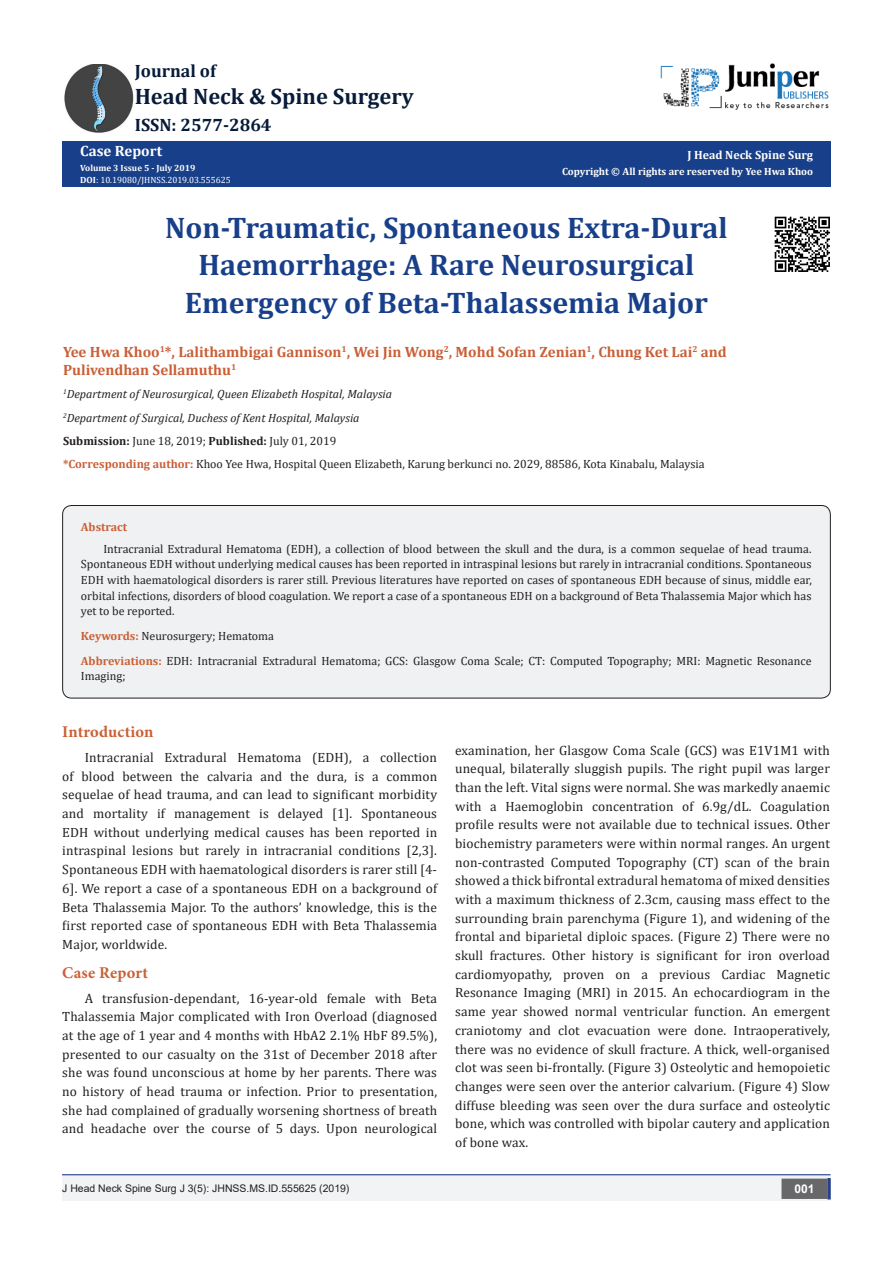
<style>
.page{position:relative;width:893px;height:1263px;background:#fff}
.page>*{position:absolute;margin:0;border:0;box-sizing:border-box;transform-origin:0 0}
.t1{font:700 29.85px/37.3px "Cambria";color:#183f89;text-align:center}
.t2{font:700 22.35px "Cambria";color:#071b39}
.t3{font:700 18px "Cambria";color:#071b39}
.t4{font:700 16.5px "Minion Pro";letter-spacing:.01em;color:#ca6035}
.t5{font:700 15px/18px "Cambria";color:#ca5f37}
.t6{font:700 15px "Cambria";color:#fffefc}
.t7{font:13.5px/18.8px "Cambria";letter-spacing:.01em;color:#231f20;text-align:justify}
.t8{font:12px/15.8px "Cambria";color:#231f20;text-align:justify}
.t9{font:italic 12px "Cambria";color:#231f20}
.t10{font:700 12px "Cambria";color:#fffefc}
.t11{font:700 12px "Cambria";color:#ca5f37}
.t12{font:700 12px "Arial";color:#fff}
.t13{font:10.5px "Arial";color:#231f20}
.t14{font:700 10.5px "Cambria";color:#fffefc}
.t15{font:9px "Cambria";color:#fff}
.t16{font:700 9px "Cambria";color:#fffefc}
.s1{font-weight:700}
.s2{font-weight:700;color:#ca5f37}
.s3{font-weight:700;color:#ca6035}
</style>
<div class="page">
<div style="left:62px;top:141px;width:769px;height:45px;background:#183f89"></div>
<div style="left:62px;top:1175px;width:441px;height:26px;background:#f2f3f4"></div>
<div style="left:503px;top:1175px;width:328px;height:26px;background:#f2f3f4"></div>
<div style="left:782px;top:1179px;width:45px;height:19px;background:#68676a"></div>
<div style="left:781px;top:1178px;width:46px;height:21px;border:2px solid #68676a"></div>
<svg style="left:827px;top:1178px;width:4px;height:21px"></svg>
<img style="left:661px;top:63px;width:168px;height:47px">
<hr style="left:62px;top:1174px;width:768px;height:1px;background:#253f8e">
<img style="left:64px;top:64px;width:70px;height:69px">
<div style="left:63px;top:505px;width:767px;height:193px;background:#f0f1f2;border-radius:9px"></div>
<div style="left:62px;top:505px;width:769px;height:193px;border:1px solid #231f20;border-radius:9px"></div>
<img style="left:774px;top:216px;width:56px;height:56px">
<p class="t3" style="left:135px;top:59px;width:83px">Journal of</p>
<p class="t2" style="left:135px;top:81px;width:280px">Head Neck &amp; Spine Surgery</p>
<p class="t3" style="left:135px;top:112px;width:138px">ISSN: 2577-2864</p>
<p class="t6" style="left:80px;top:140px;width:83px">Case Report</p>
<p class="t16" style="left:80px;top:162px;width:117px">Volume 3 Issue 5 - July 2019</p>
<p class="t15" style="left:80px;top:175px;width:152px"><span class="s1">DOI</span>: 10.19080/JHNSS.2019.03.555625</p>
<p class="t10" style="left:687px;top:147px;width:127px">J Head Neck Spine Surg</p>
<p class="t14" style="left:562px;top:164px;width:253px">Copyright © All rights are reserved by Yee Hwa Khoo</p>
<p class="t1" style="left:165px;top:208px;width:564px">Non-Traumatic, Spontaneous Extra-Dural<br>Haemorrhage: A Rare Neurosurgical<br>Emergency of Beta-Thalassemia Major</p>
<p class="t5" style="left:63px;top:342px;width:665px">Yee Hwa Khoo<sup>1</sup>*, Lalithambigai Gannison<sup>1</sup>, Wei Jin Wong<sup>2</sup>, Mohd Sofan Zenian<sup>1</sup>, Chung Ket Lai<sup>2</sup> and<br>Pulivendhan Sellamuthu<sup>1</sup></p>
<p class="t9" style="left:63px;top:386px;width:331px"><sup>1</sup>Department of Neurosurgical, Queen Elizabeth Hospital, Malaysia</p>
<p class="t9" style="left:63px;top:409px;width:298px"><sup>2</sup>Department of Surgical, Duchess of Kent Hospital, Malaysia</p>
<p class="t8" style="left:63px;top:433px;width:275px"><span class="s1">Submission:</span> June 18, 2019; <span class="s1">Published:</span> July 01, 2019</p>
<p class="t8" style="left:63px;top:456px;width:643px"><span class="s2">*Corresponding author:</span> Khoo Yee Hwa, Hospital Queen Elizabeth, Karung berkunci no. 2029, 88586, Kota Kinabalu, Malaysia</p>
<p class="t11" style="left:81px;top:518px;width:48px">Abstract</p>
<p class="t8" style="left:81px;top:540px;width:732px;text-indent:22px">Intracranial Extradural Hematoma (EDH), a collection of blood between the skull and the dura, is a common sequelae of head trauma.<br>Spontaneous EDH without underlying medical causes has been reported in intraspinal lesions but rarely in intracranial conditions. Spontaneous EDH with haematological disorders is rarer still. Previous literatures have reported on cases of spontaneous EDH because of sinus, middle ear, orbital infections, disorders of blood coagulation. We report a case of a spontaneous EDH on a background of Beta Thalassemia Major which has yet to be reported.</p>
<p class="t8" style="left:81px;top:628px;width:195px"><span class="s2">Keywords:</span> Neurosurgery; Hematoma</p>
<p class="t8" style="left:81px;top:653px;width:732px"><span class="s3">Abbreviations:</span> EDH: Intracranial Extradural Hematoma; GCS: Glasgow Coma Scale; CT: Computed Topography; MRI: Magnetic Resonance<br>Imaging;</p>
<p class="t4" style="left:62px;top:720px;width:93px">Introduction</p>
<p class="t7" style="left:62px;top:748px;width:376px;text-indent:22px">Intracranial Extradural Hematoma (EDH), a collection of blood between the calvaria and the dura, is a common sequelae of head trauma, and can lead to significant morbidity and mortality if management is delayed [1]. Spontaneous EDH without underlying medical causes has been reported in intraspinal lesions but rarely in intracranial conditions [2,3].<br>Spontaneous EDH with haematological disorders is rarer still [4- 6]. We report a case of a spontaneous EDH on a background of Beta Thalassemia Major. To the authors’ knowledge, this is the first reported case of spontaneous EDH with Beta Thalassemia Major, worldwide.</p>
<p class="t4" style="left:62px;top:961px;width:87px">Case Report</p>
<p class="t7" style="left:62px;top:989px;width:376px;text-indent:22px">A transfusion-dependant, 16-year-old female with Beta Thalassemia Major complicated with Iron Overload (diagnosed at the age of 1 year and 4 months with HbA2 2.1% HbF 89.5%), presented to our casualty on the 31st of December 2018 after she was found unconscious at home by her parents. There was no history of head trauma or infection. Prior to presentation, she had complained of gradually worsening shortness of breath and headache over the course of 5 days. Upon neurological</p>
<p class="t13" style="left:62px;top:1181px;width:289px">J Head Neck Spine Surg J 3(5): JHNSS.MS.ID.555625 (2019)</p>
<p class="t7" style="left:455px;top:740px;width:376px">examination, her Glasgow Coma Scale (GCS) was E1V1M1 with unequal, bilaterally sluggish pupils. The right pupil was larger than the left. Vital signs were normal. She was markedly anaemic with a Haemoglobin concentration of 6.9g/dL. Coagulation profile results were not available due to technical issues. Other biochemistry parameters were within normal ranges. An urgent non-contrasted Computed Topography (CT) scan of the brain showed a thick bifrontal extradural hematoma of mixed densities with a maximum thickness of 2.3cm, causing mass effect to the surrounding brain parenchyma (Figure 1), and widening of the frontal and biparietal diploic spaces. (Figure 2) There were no skull fractures. Other history is significant for iron overload cardiomyopathy, proven on a previous Cardiac Magnetic Resonance Imaging (MRI) in 2015. An echocardiogram in the same year showed normal ventricular function. An emergent craniotomy and clot evacuation were done. Intraoperatively, there was no evidence of skull fracture. A thick, well-organised clot was seen bi-frontally. (Figure 3) Osteolytic and hemopoietic changes were seen over the anterior calvarium. (Figure 4) Slow diffuse bleeding was seen over the dura surface and osteolytic bone, which was controlled with bipolar cautery and application of bone wax.</p>
<p class="t12" style="left:794px;top:1180px;width:22px">001</p>
</div>
